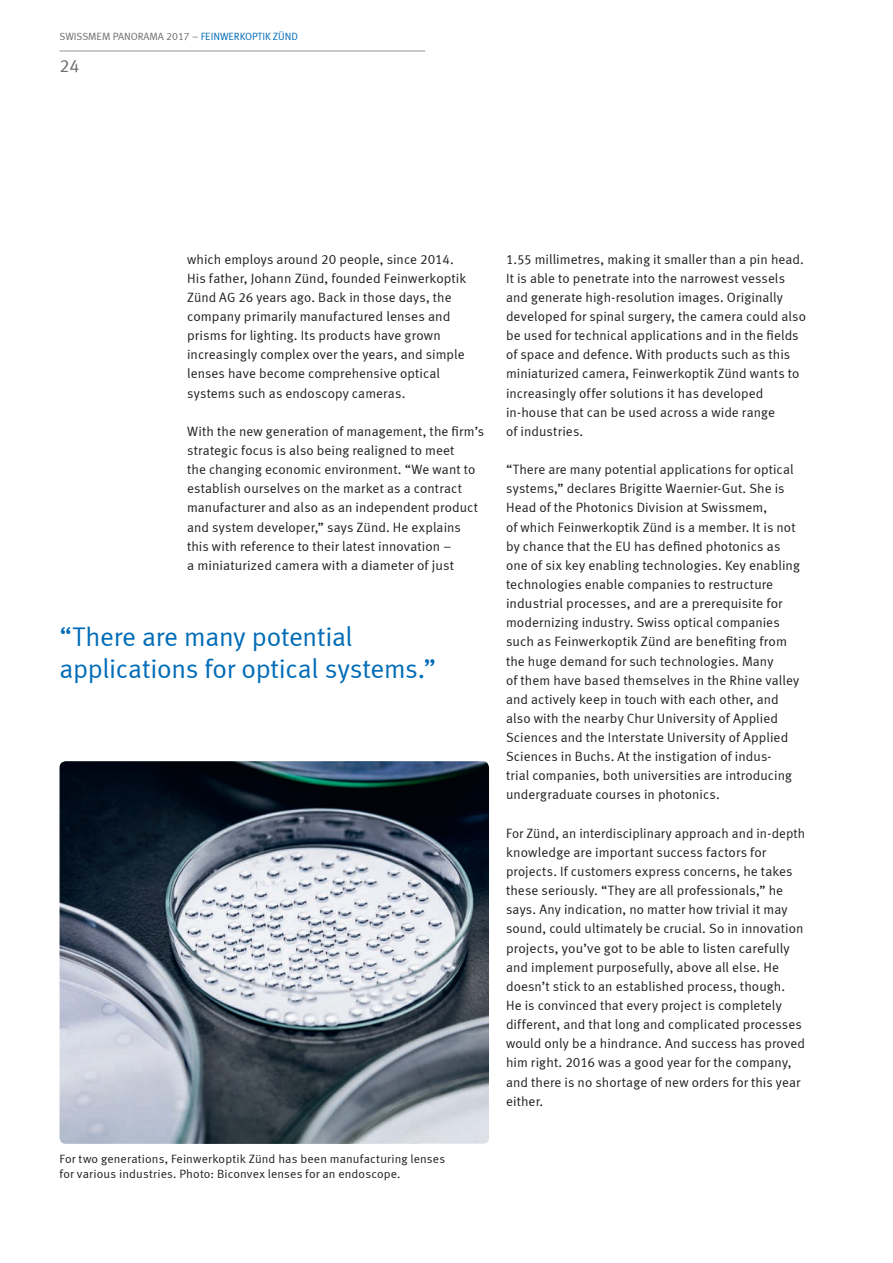
<style>
.page{position:relative;width:893px;height:1263px;background:#fff}
.page>*{position:absolute;margin:0;border:0;box-sizing:border-box;transform-origin:0 0}
._10_Quote-Lauftext{font:27px/31.7px "Meta Normal LF";letter-spacing:-.01em;color:#006cb7}
.t1{font:18px "Meta Normal LF";color:#6c6d70}
._07_Lauftext{font:13.5px/19.2px "Meta Normal LF";letter-spacing:.005em;color:#231f20}
._09_Bildlegende{font:12px/14.9px "Meta Normal LF";letter-spacing:.015em;color:#231f20}
.t2{font:10.5px "Meta Normal LF";color:#6c6d70}
.s1{color:#006cb7}
</style>
<div class="page">
<hr style="left:60px;top:51px;width:365px;height:1px;background:#939598">
<img style="left:60px;top:761px;width:429px;height:383px">
<p class="t2" style="left:60px;top:31px;width:240px">SWISSMEM PANORAMA 2017 – <span class="s1">FEINWERKOPTIK ZÜND</span></p>
<p class="t1" style="left:60px;top:56px;width:22px">24</p>
<p class="_07_Lauftext" style="left:187px;top:249px;width:281px">which employs around 20 people, since 2014.<br>His father, Johann Zünd, founded Feinwerkoptik Zünd AG 26 years ago. Back in those days, the company primarily manufactured lenses and prisms for lighting. Its products have grown increasingly complex over the years, and simple lenses have become comprehensive optical systems such as endoscopy cameras.</p>
<p class="_07_Lauftext" style="left:187px;top:421px;width:299px">With the new generation of management, the firm’s strategic focus is also being realigned to meet<br>the changing economic environment. “We want to establish ourselves on the market as a contract manufacturer and also as an independent product and system developer,” says Zünd. He explains this with reference to their latest innovation –<br>a miniaturized camera with a diameter of just</p>
<p class="_10_Quote-Lauftext" style="left:60px;top:621px;width:378px">“There are many potential applications for optical systems.”</p>
<p class="_09_Bildlegende" style="left:60px;top:1151px;width:387px">For two generations, Feinwerkoptik Zünd has been manufacturing lenses for various industries. Photo: Biconvex lenses for an endoscope.</p>
<p class="_07_Lauftext" style="left:506px;top:249px;width:302px">1.55 millimetres, making it smaller than a pin head.<br>It is able to penetrate into the narrowest vessels and generate high-resolution images. Originally developed for spinal surgery, the camera could also be used for technical applications and in the fields of space and defence. With products such as this miniaturized camera, Feinwerkoptik Zünd wants to increasingly offer solutions it has developed in-house that can be used across a wide range<br>of industries.</p>
<p class="_07_Lauftext" style="left:506px;top:460px;width:295px">“There are many potential applications for optical systems,” declares Brigitte Waernier-Gut. She is Head of the Photonics Division at Swissmem,<br>of which Feinwerkoptik Zünd is a member. It is not by chance that the EU has defined photonics as one of six key enabling technologies. Key enabling technologies enable companies to restructure industrial processes, and are a prerequisite for modernizing industry. Swiss optical companies such as Feinwerkoptik Zünd are benefiting from the huge demand for such technologies. Many<br>of them have based themselves in the Rhine valley and actively keep in touch with each other, and also with the nearby Chur University of Applied Sciences and the Interstate University of Applied Sciences in Buchs. At the instigation of indus-<br>trial companies, both universities are introducing undergraduate courses in photonics.</p>
<p class="_07_Lauftext" style="left:506px;top:823px;width:301px">For Zünd, an interdisciplinary approach and in-depth knowledge are important success factors for projects. If customers express concerns, he takes these seriously. “They are all professionals,” he says. Any indication, no matter how trivial it may sound, could ultimately be crucial. So in innovation projects, you’ve got to be able to listen carefully and implement purposefully, above all else. He doesn’t stick to an established process, though.<br>He is convinced that every project is completely different, and that long and complicated processes would only be a hindrance. And success has proved him right. 2016 was a good year for the company, and there is no shortage of new orders for this year either.</p>
</div>
